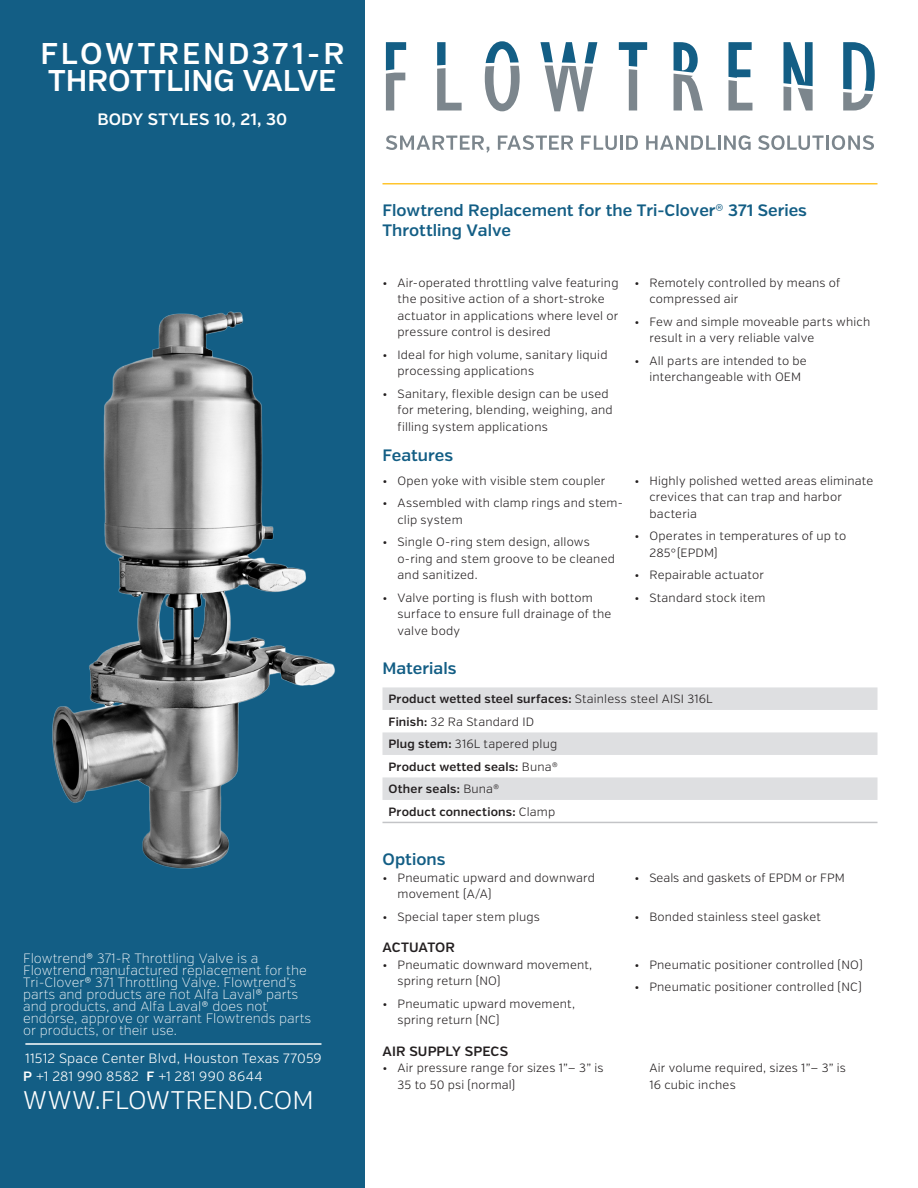
<style>
.page{position:relative;width:918px;height:1188px;background:#fff}
.page>*{position:absolute;margin:0;border:0;box-sizing:border-box;transform-origin:0 0}
.Product_Version_Line{font:600 30px/27px "Verb";letter-spacing:.015em;color:#fff}
.Document_Title{font:300 25.5px "Verb";letter-spacing:-.005em;color:#fff}
.Headlines{font:600 16.5px/19.8px "Verb";color:#135e85}
.Product_Version_Line-2{font:600 16.5px "Verb";letter-spacing:.005em;color:#fff}
.Sub-headline{font:600 16.5px "Verb";letter-spacing:.005em;color:#135e85}
.Document_Title-2{font:200 13.5px/12px "Verb";color:#fff}
.Document_Title-3{font:300 13.5px/18px "Verb";letter-spacing:.01em;color:#fff}
.Sub-headline-2{font:600 13.5px "Verb";letter-spacing:.01em;color:#231f20}
.Body{font:300 12px/16.5px "Verb";letter-spacing:.015em;color:#231f20}
.Body-2{font:600 12px "Verb";letter-spacing:.015em;color:#231f20}
.s1{font-weight:600}
.s2{font-weight:300}
</style>
<div class="page">
<div style="left:0;top:0;width:364px;height:1188px;background:#135e85"></div>
<svg style="left:386px;top:42px;width:20px;height:69px"></svg>
<svg style="left:437px;top:42px;width:25px;height:69px"></svg>
<svg style="left:485px;top:41px;width:35px;height:70px"></svg>
<svg style="left:540px;top:42px;width:57px;height:69px"></svg>
<svg style="left:619px;top:42px;width:28px;height:69px"></svg>
<svg style="left:674px;top:42px;width:29px;height:69px"></svg>
<svg style="left:729px;top:42px;width:23px;height:69px"></svg>
<svg style="left:784px;top:42px;width:29px;height:69px"></svg>
<svg style="left:843px;top:42px;width:32px;height:69px"></svg>
<svg style="left:386px;top:135px;width:103px;height:18px"></svg>
<svg style="left:498px;top:135px;width:75px;height:15px"></svg>
<svg style="left:581px;top:136px;width:36px;height:14px"></svg>
<hr style="left:620px;top:136px;width:3px;height:14px;background:#7c868d">
<svg style="left:626px;top:136px;width:12px;height:14px"></svg>
<svg style="left:646px;top:136px;width:70px;height:14px"></svg>
<hr style="left:718px;top:136px;width:3px;height:14px;background:#7c868d">
<svg style="left:724px;top:135px;width:27px;height:15px"></svg>
<svg style="left:758px;top:135px;width:116px;height:15px"></svg>
<svg style="left:418px;top:687px;width:460px;height:113px;fill:#dedfe1"></svg>
<hr style="left:382px;top:822px;width:496px;height:1px;background:#c3c4c7">
<hr style="left:383px;top:183px;width:495px;height:1px;background:#ffc52d">
<img style="left:52px;top:207px;width:366px;height:724px">
<hr style="left:25px;top:1043px;width:296px;height:2px;background:#fff">
<p class="Product_Version_Line" style="left:40px;top:41px;width:305px">FLOWTREND371-R<br>THROTTLING VALVE</p>
<p class="Product_Version_Line-2" style="left:98px;top:109px;width:191px">BODY STYLES 10, 21, 30</p>
<p class="Document_Title-2" style="left:23px;top:953px;width:290px">Flowtrend® 371-R Throttling Valve is a Flowtrend manufactured replacement for the Tri-Clover® 371 Throttling Valve. Flowtrend’s parts and products are not Alfa Laval® parts and products, and Alfa Laval® does not endorse, approve or warrant Flowtrends parts or products, or their use.</p>
<p class="Document_Title-3" style="left:23px;top:1049px;width:300px">11512 Space Center Blvd, Houston Texas 77059<br><span class="s1">P</span> +1 281 990 8582 <span class="s1">F</span> +1 281 990 8644</p>
<p class="Document_Title" style="left:23px;top:1085px;width:292px">WWW.FLOWTREND.COM</p>
<p class="Headlines" style="left:382px;top:201px;width:426px">Flowtrend Replacement for the Tri-Clover® 371 Series<br>Throttling Valve</p>
<p class="Body" style="left:398px;top:275px;width:223px;text-indent:-15px">• Air-operated throttling valve featuring the positive action of a short-stroke actuator in applications where level or pressure control is desired</p>
<p class="Body" style="left:398px;top:347px;width:212px;text-indent:-15px">• Ideal for high volume, sanitary liquid processing applications</p>
<p class="Body" style="left:398px;top:386px;width:217px;text-indent:-15px">• Sanitary, flexible design can be used for metering, blending, weighing, and filling system applications</p>
<p class="Body" style="left:650px;top:275px;width:192px;text-indent:-15px">• Remotely controlled by means of compressed air</p>
<p class="Body" style="left:650px;top:314px;width:222px;text-indent:-15px">• Few and simple moveable parts which result in a very reliable valve</p>
<p class="Body" style="left:650px;top:353px;width:159px;text-indent:-15px">• All parts are intended to be interchangeable with OEM</p>
<p class="Headlines" style="left:382px;top:446px;width:72px">Features</p>
<p class="Body" style="left:382px;top:473px;width:225px">• Open yoke with visible stem coupler</p>
<p class="Body" style="left:398px;top:495px;width:227px;text-indent:-15px">• Assembled with clamp rings and stem&shy;clip system</p>
<p class="Body" style="left:398px;top:534px;width:219px;text-indent:-15px">• Single O-ring stem design, allows o-ring and stem groove to be cleaned and sanitized.</p>
<p class="Body" style="left:398px;top:590px;width:215px;text-indent:-15px">• Valve porting is flush with bottom surface to ensure full drainage of the valve body</p>
<p class="Body" style="left:650px;top:473px;width:225px;text-indent:-15px">• Highly polished wetted areas eliminate crevices that can trap and harbor bacteria</p>
<p class="Body" style="left:650px;top:528px;width:198px;text-indent:-15px">• Operates in temperatures of up to<br>285°(EPDM)</p>
<p class="Body" style="left:634px;top:567px;width:131px">• Repairable actuator</p>
<p class="Body" style="left:634px;top:590px;width:133px">• Standard stock item</p>
<p class="Headlines" style="left:382px;top:659px;width:76px">Materials</p>
<p class="Body-2" style="left:388px;top:692px;width:326px">Product wetted steel surfaces: <span class="s2">Stainless steel AISI 316L</span></p>
<p class="Body" style="left:388px;top:714px;width:147px"><span class="s1">Finish:</span> 32 Ra Standard ID</p>
<p class="Body" style="left:388px;top:736px;width:170px"><span class="s1">Plug stem:</span> 316L tapered plug</p>
<p class="Body-2" style="left:388px;top:760px;width:171px">Product wetted seals: <span class="s2">Buna®</span></p>
<p class="Body-2" style="left:388px;top:782px;width:113px">Other seals: <span class="s2">Buna®</span></p>
<p class="Body-2" style="left:388px;top:805px;width:168px">Product connections: <span class="s2">Clamp</span></p>
<p class="Sub-headline" style="left:382px;top:849px;width:65px">Options</p>
<p class="Body" style="left:398px;top:869px;width:199px;text-indent:-15px">• Pneumatic upward and downward movement (A/A)</p>
<p class="Body" style="left:382px;top:908px;width:159px">• Special taper stem plugs</p>
<p class="Sub-headline-2" style="left:382px;top:939px;width:74px">ACTUATOR</p>
<p class="Body" style="left:398px;top:956px;width:196px;text-indent:-15px">• Pneumatic downward movement, spring return (NO)</p>
<p class="Body" style="left:398px;top:995px;width:179px;text-indent:-15px">• Pneumatic upward movement, spring return (NC)</p>
<p class="Body" style="left:634px;top:869px;width:212px">• Seals and gaskets of EPDM or FPM</p>
<p class="Body" style="left:634px;top:908px;width:188px">• Bonded stainless steel gasket</p>
<p class="Body" style="left:634px;top:956px;width:230px">• Pneumatic positioner controlled (NO)</p>
<p class="Body" style="left:634px;top:979px;width:229px">• Pneumatic positioner controlled (NC)</p>
<p class="Sub-headline-2" style="left:382px;top:1043px;width:127px">AIR SUPPLY SPECS</p>
<p class="Body" style="left:398px;top:1060px;width:208px;text-indent:-15px">• Air pressure range for sizes 1”— 3” is<br>35 to 50 psi (normal)</p>
<p class="Body" style="left:650px;top:1060px;width:198px">Air volume required, sizes 1”— 3” is<br>16 cubic inches</p>
</div>
